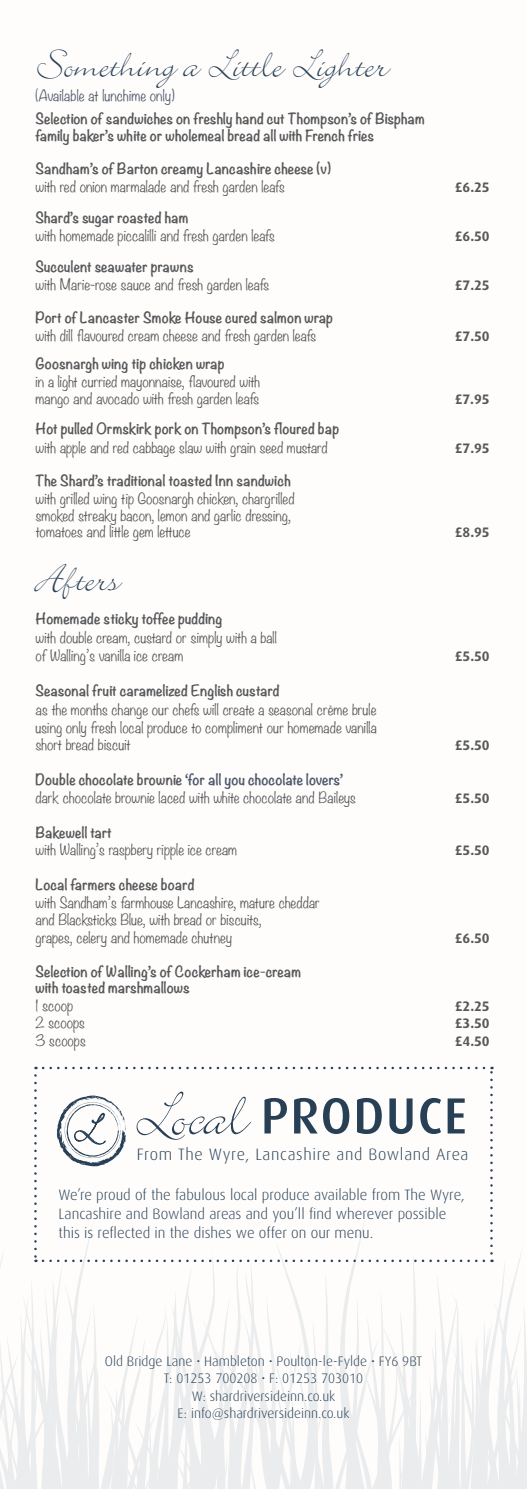
<style>
.page{position:relative;width:527px;height:1489px;background:#fff}
.page>*{position:absolute;margin:0;border:0;box-sizing:border-box;transform-origin:0 0}
.t1{font:500 50.88px "Dax";letter-spacing:.03em;color:#284056}
.t2{font:43.75px "Bickley Script Plain";color:#284056}
.t3{font:300 16.5px "Dax";letter-spacing:.04em;color:#284056}
.t4{font:300 15px/18.8px "Dax";color:#284056}
.t5{font:300 13.75px/17.5px "Noteworthy";color:#57585a}
.t6{font:700 13.75px/16.5px "Noteworthy";color:#57585a}
.t7{font:300 13.75px/17.5px "Dax";color:#284056;text-align:center}
.t8{font:700 13.75px "Dax";color:#57585a}
.t9{font:700 13.75px "Noteworthy";color:#50596b}
.t10{font:300 13.75px "Noteworthy";color:#50596b}
.s1{color:#57585a}
.s2{font-family:"Bickley Script Plain";font-weight:400;font-size:68.5px}
</style>
<div class="page">
<svg style="left:0;top:1066px;width:526px;height:422px"></svg>
<p class="t2" style="left:35px;top:36px;width:354px">Something a Little Lighter</p>
<p class="t10" style="left:35px;top:83px;width:140px">(Available at lunchime only)</p>
<p class="t6" style="left:35px;top:110px;width:390px">Selection of sandwiches on freshly hand cut Thompson’s of Bispham family baker’s white or wholemeal bread all with French fries</p>
<p class="t6" style="left:35px;top:160px;width:297px">Sandham’s of Barton creamy Lancashire cheese (v)</p>
<p class="t5" style="left:35px;top:178px;width:250px">with red onion marmalade and fresh garden leafs</p>
<p class="t8" style="left:454px;top:180px;width:36px">£6.25</p>
<p class="t6" style="left:35px;top:209px;width:154px">Shard’s sugar roasted ham</p>
<p class="t5" style="left:35px;top:226px;width:240px">with homemade piccalilli and fresh garden leafs</p>
<p class="t8" style="left:454px;top:228px;width:36px">£6.50</p>
<p class="t6" style="left:35px;top:257px;width:160px">Succulent seawater prawns</p>
<p class="t5" style="left:35px;top:275px;width:235px">with Marie-rose sauce and fresh garden leafs</p>
<p class="t8" style="left:454px;top:277px;width:36px">£7.25</p>
<p class="t6" style="left:35px;top:309px;width:299px">Port of Lancaster Smoke House cured salmon wrap</p>
<p class="t5" style="left:35px;top:326px;width:282px">with dill flavoured cream cheese and fresh garden leafs</p>
<p class="t8" style="left:454px;top:328px;width:36px">£7.50</p>
<p class="t6" style="left:35px;top:355px;width:191px">Goosnargh wing tip chicken wrap</p>
<p class="t5" style="left:35px;top:373px;width:226px;line-height:16.5px">in a light curried mayonnaise, flavoured with mango and avocado with fresh garden leafs</p>
<p class="t8" style="left:454px;top:391px;width:36px">£7.95</p>
<p class="t6" style="left:35px;top:420px;width:305px">Hot pulled Ormskirk pork on Thompson’s floured bap</p>
<p class="t5" style="left:35px;top:438px;width:293px">with apple and red cabbage slaw with grain seed mustard</p>
<p class="t8" style="left:454px;top:440px;width:36px">£7.95</p>
<p class="t6" style="left:35px;top:472px;width:256px">The Shard’s traditional toasted Inn sandwich</p>
<p class="t5" style="left:35px;top:490px;width:260px;line-height:16.5px">with grilled wing tip Goosnargh chicken, chargrilled smoked streaky bacon, lemon and garlic dressing, tomatoes and little gem lettuce</p>
<p class="t8" style="left:454px;top:524px;width:36px">£8.95</p>
<p class="t2" style="left:35px;top:549px;width:86px">Afters</p>
<p class="t6" style="left:35px;top:610px;width:188px">Homemade sticky toffee pudding</p>
<p class="t5" style="left:35px;top:629px;width:243px">with double cream, custard or simply with a ball of Walling’s vanilla ice cream</p>
<p class="t6" style="left:35px;top:682px;width:245px">Seasonal fruit caramelized English custard</p>
<p class="t5" style="left:35px;top:700px;width:342px;text-align:justify">as the months change our chefs will create a seasonal crème brule using only fresh local produce to compliment our homemade vanilla short bread biscuit</p>
<p class="t8" style="left:454px;top:648px;width:36px">£5.50</p>
<p class="t8" style="left:454px;top:737px;width:36px">£5.50</p>
<p class="t9" style="left:35px;top:767px;width:309px"><span class="s1">Double chocolate brownie</span> ‘for all you chocolate lovers’</p>
<p class="t5" style="left:35px;top:788px;width:322px">dark chocolate brownie laced with white chocolate and Baileys</p>
<p class="t8" style="left:454px;top:790px;width:36px">£5.50</p>
<p class="t6" style="left:35px;top:823px;width:78px">Bakewell tart</p>
<p class="t5" style="left:35px;top:840px;width:203px">with Walling’s raspbery ripple ice cream</p>
<p class="t8" style="left:454px;top:842px;width:36px">£5.50</p>
<p class="t6" style="left:35px;top:876px;width:160px">Local farmers cheese board</p>
<p class="t5" style="left:35px;top:893px;width:286px">with Sandham’s farmhouse Lancashire, mature cheddar and Blacksticks Blue, with bread or biscuits,<br>grapes, celery and homemade chutney</p>
<p class="t8" style="left:454px;top:930px;width:36px">£6.50</p>
<p class="t6" style="left:35px;top:962px;width:267px">Selection of Walling’s of Cockerham ice-cream with toasted marshmallows</p>
<p class="t5" style="left:35px;top:996px;width:39px">1 scoop</p>
<p class="t8" style="left:454px;top:998px;width:36px">£2.25</p>
<p class="t5" style="left:35px;top:1013px;width:51px">2 scoops</p>
<p class="t8" style="left:454px;top:1015px;width:36px">£3.50</p>
<p class="t5" style="left:35px;top:1031px;width:52px">3 scoops</p>
<p class="t8" style="left:454px;top:1033px;width:36px">£4.50</p>
<p class="t1" style="left:134px;top:1087px;width:334px"><span class="s2">Local</span> PRODUCE</p>
<p class="t3" style="left:137px;top:1145px;width:333px">From The Wyre, Lancashire and Bowland Area</p>
<p class="t4" style="left:58px;top:1185px;width:407px">We’re proud of the fabulous local produce available from The Wyre,<br>Lancashire and Bowland areas and you’ll find wherever possible this is reflected in the dishes we offer on our menu.</p>
<p class="t7" style="left:105px;top:1352px;width:318px">Old Bridge Lane • Hambleton • Poulton-le-Fylde • FY6 9BT</p>
<p class="t7" style="left:163px;top:1369px;width:201px">T: 01253 700208 • F: 01253 703010</p>
<p class="t7" style="left:177px;top:1387px;width:173px">W: shardriversideinn.co.uk<br>E: info@shardriversideinn.co.uk</p>
</div>
